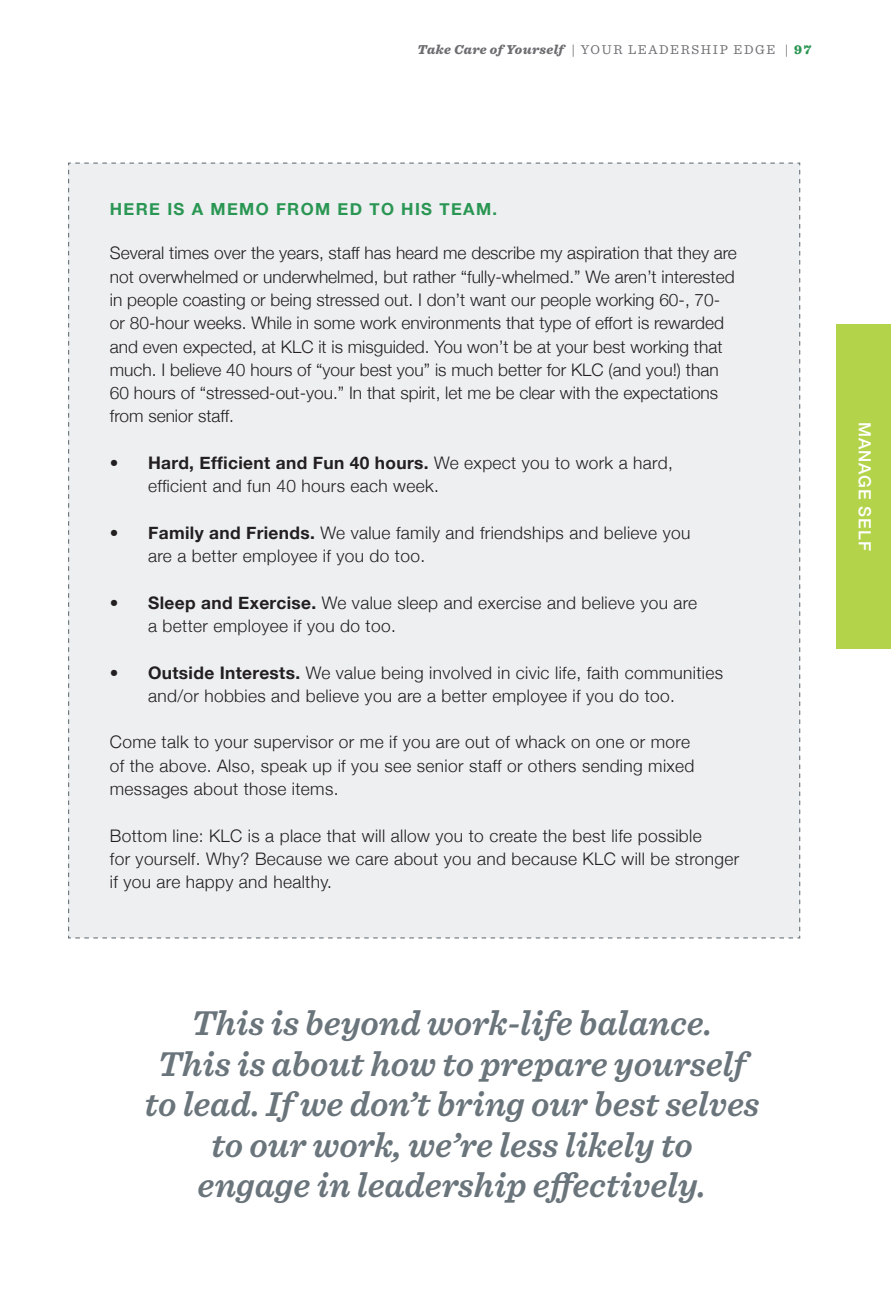
<style>
.page{position:relative;width:891px;height:1296px;background:#fff}
.page>*{position:absolute;margin:0;border:0;box-sizing:border-box;transform-origin:0 0}
.t1{font:italic 600 36px/40.5px "Sentinel";color:#6a747b;text-align:center}
.t2{font:300 17.32px/23.2px "Helvetica Neue";letter-spacing:.02em;color:#231f20}
.t3{font:300 17.32px "Helvetica Neue";color:#231f20}
.t4{font:500 16.88px "Helvetica Neue";letter-spacing:.06em;color:#fff}
.t5{font:700 16.65px "Helvetica Neue";letter-spacing:.08em;color:#2a9653}
.t6{font:13.5px "Sentinel";letter-spacing:.12em;color:#6c6d70}
.t7{font:italic 900 13.5px "Sentinel";letter-spacing:.03em;color:#6c6d70}
.s1{font-weight:900;color:#2a9653}
.s2{font-weight:700}
</style>
<div class="page">
<div style="left:68px;top:162px;width:733px;height:777px;background:#edeff1"></div>
<div style="left:837px;top:324px;width:54px;height:324px;background:#b3d34b"></div>
<p class="t7" style="left:418px;top:38px;width:148px">Take Care of Yourself</p>
<p class="t6" style="left:571px;top:39px;width:242px">| YOUR LEADERSHIP EDGE | <span class="s1">97</span></p>
<p class="t5" style="left:110px;top:198px;width:389px">HERE IS A MEMO FROM ED TO HIS TEAM.</p>
<p class="t3" style="left:110px;top:243px;width:629px">Several times over the years, staff has heard me describe my aspiration that they are</p>
<p class="t3" style="left:110px;top:266px;width:626px">not overwhelmed or underwhelmed, but rather “fully-whelmed.” We aren’t interested</p>
<p class="t3" style="left:110px;top:289px;width:612px">in people coasting or being stressed out. I don’t want our people working 60-, 70-</p>
<p class="t3" style="left:110px;top:313px;width:616px">or 80-hour weeks. While in some work environments that type of effort is rewarded</p>
<p class="t3" style="left:110px;top:336px;width:614px">and even expected, at KLC it is misguided. You won’t be at your best working that</p>
<p class="t3" style="left:110px;top:359px;width:610px">much. I believe 40 hours of “your best you” is much better for KLC (and you!) than</p>
<p class="t3" style="left:110px;top:382px;width:610px">60 hours of “stressed-out-you.” In that spirit, let me be clear with the expectations</p>
<p class="t3" style="left:110px;top:406px;width:126px">from senior staff.</p>
<p class="t2" style="left:148px;top:451px;width:526px;text-indent:-38px">• <span class="s2">Hard, Efficient and Fun 40 hours.</span> We expect you to work a hard, efficient and fun 40 hours each week.</p>
<p class="t2" style="left:148px;top:521px;width:544px;text-indent:-38px">• <span class="s2">Family and Friends.</span> We value family and friendships and believe you are a better employee if you do too.</p>
<p class="t2" style="left:148px;top:591px;width:551px;text-indent:-38px">• <span class="s2">Sleep and Exercise.</span> We value sleep and exercise and believe you are a better employee if you do too.</p>
<p class="t2" style="left:110px;top:660px;width:615px;text-align:center">• <span class="s2">Outside Interests.</span> We value being involved in civic life, faith communities and/or hobbies and believe you are a better employee if you do too.</p>
<p class="t2" style="left:110px;top:730px;width:582px">Come talk to your supervisor or me if you are out of whack on one or more</p>
<p class="t2" style="left:110px;top:754px;width:586px">of the above. Also, speak up if you see senior staff or others sending mixed</p>
<p class="t2" style="left:110px;top:777px;width:230px">messages about those items.</p>
<p class="t2" style="left:110px;top:823px;width:593px">Bottom line: KLC is a place that will allow you to create the best life possible</p>
<p class="t2" style="left:110px;top:847px;width:631px">for yourself. Why? Because we care about you and because KLC will be stronger</p>
<p class="t2" style="left:110px;top:870px;width:224px">if you are happy and healthy.</p>
<p class="t1" style="left:144px;top:1001px;width:617px">This is beyond work-life balance.<br>This is about how to prepare yourself to lead. If we don’t bring our best selves</p>
<p class="t1" style="left:198px;top:1123px;width:510px">to our work, we’re less likely to engage in leadership effectively.</p>
<p class="t4" style="left:878px;top:422px;width:131px;rotate:90deg">MANAGE SELF</p>
</div>
